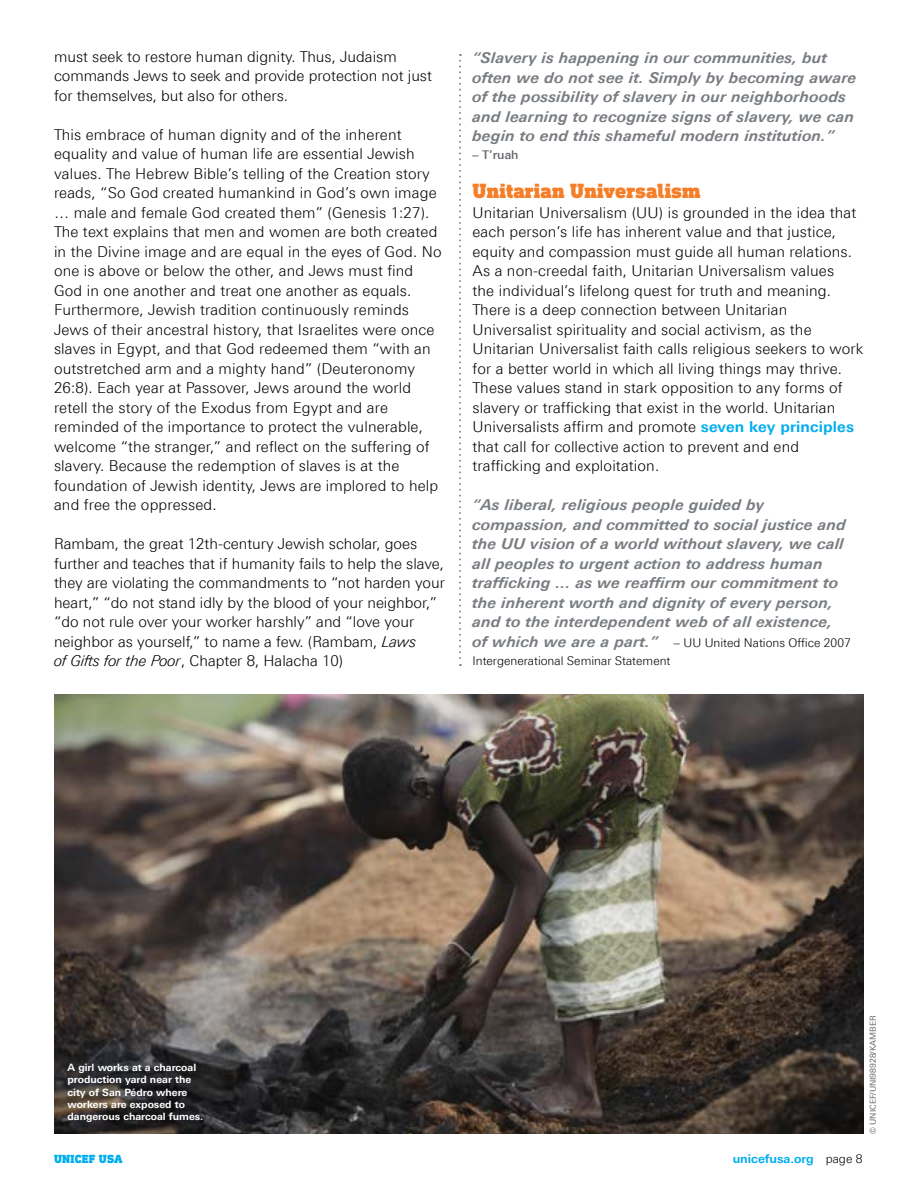
<style>
.page{position:relative;width:918px;height:1188px;background:#fff}
.page>*{position:absolute;margin:0;border:0;box-sizing:border-box;transform-origin:0 0}
.t1{font:900 21px "DIN Next Slab Pro";letter-spacing:.01em;color:#f57e29}
.t2{font:300 15px/19.5px "Linotype Univers 330";letter-spacing:.01em;color:#000}
.t3{font:15px/19.5px "Linotype Univers 631 Bold It";letter-spacing:.01em;color:#797d82}
.t4{font:300 12px/18px "Linotype Univers 330";color:#000}
.t5{font:700 12px "Linotype Univers 630";color:#00aeef}
.t6{font:900 12px "DIN Next Slab Pro";letter-spacing:.02em;color:#00aeef}
.t7{font:500 12px "Linotype Univers 530";color:#5f636a}
.t8{font:700 10.2px/12.3px "Linotype Univers 630";color:#fff}
.t9{font:8.25px "Linotype Univers 430";color:#5f636a}
.s1{font-family:"Linotype Univers 331 Light It";font-weight:400}
.s2{font-family:"Linotype Univers 630";font-weight:700;color:#00aeef}
.s3{font-family:"Linotype Univers 631 Bold It";font-weight:400;font-size:15px;color:#797d82}
.s4{font-family:"Linotype Univers 530";font-weight:500;color:#5f636a}
.s5{font-family:"Linotype Univers 330";font-weight:300;color:#000}
</style>
<div class="page">
<img style="left:54px;top:694px;width:810px;height:440px">
<svg style="left:459px;top:54px;width:2px;height:612px"></svg>
<p class="t2" style="left:54px;top:46px;width:380px">must seek to restore human dignity. Thus, Judaism commands Jews to seek and provide protection not just for themselves, but also for others.</p>
<p class="t2" style="left:54px;top:124px;width:389px">This embrace of human dignity and of the inherent equality and value of human life are essential Jewish values. The Hebrew Bible’s telling of the Creation story reads, “So God created humankind in God’s own image … male and female God created them” (Genesis 1:27).<br>The text explains that men and women are both created in the Divine image and are equal in the eyes of God. No one is above or below the other, and Jews must find God in one another and treat one another as equals.<br>Furthermore, Jewish tradition continuously reminds Jews of their ancestral history, that Israelites were once slaves in Egypt, and that God redeemed them “with an outstretched arm and a mighty hand” (Deuteronomy 26:8). Each year at Passover, Jews around the world retell the story of the Exodus from Egypt and are reminded of the importance to protect the vulnerable, welcome “the stranger,” and reflect on the suffering of slavery. Because the redemption of slaves is at the foundation of Jewish identity, Jews are implored to help and free the oppressed.</p>
<p class="t2" style="left:54px;top:534px;width:392px">Rambam, the great 12th-century Jewish scholar, goes further and teaches that if humanity fails to help the slave, they are violating the commandments to “not harden your heart,” “do not stand idly by the blood of your neighbor,” “do not rule over your worker harshly” and “love your neighbor as yourself,” to name a few. (Rambam, <span class="s1">Laws<br>of Gifts for the Poor</span>, Chapter 8, Halacha 10)</p>
<p class="t3" style="left:472px;top:48px;width:386px">“Slavery is happening in our communities, but often we do not see it. Simply by becoming aware of the possibility of slavery in our neighborhoods and learning to recognize signs of slavery, we can begin to end this shameful modern institution.”</p>
<p class="t7" style="left:472px;top:148px;width:48px">– T’ruah</p>
<h1 class="t1" style="left:472px;top:179px;width:229px">Unitarian Universalism</h1>
<p class="t2" style="left:472px;top:203px;width:392px">Unitarian Universalism (UU) is grounded in the idea that each person’s life has inherent value and that justice, equity and compassion must guide all human relations.<br>As a non-creedal faith, Unitarian Universalism values<br>the individual’s lifelong quest for truth and meaning.<br>There is a deep connection between Unitarian Universalist spirituality and social activism, as the Unitarian Universalist faith calls religious seekers to work for a better world in which all living things may thrive.<br>These values stand in stark opposition to any forms of slavery or trafficking that exist in the world. Unitarian Universalists affirm and promote <span class="s2">seven key principles </span>that call for collective action to prevent and end trafficking and exploitation.</p>
<p class="t3" style="left:472px;top:495px;width:375px">“As liberal, religious people guided by compassion, and committed to social justice and the UU vision of a world without slavery, we call all peoples to urgent action to address human trafficking … as we reaffirm our commitment to the inherent worth and dignity of every person, and to the interdependent web of all existence,</p>
<p class="t4" style="left:472px;top:633px;width:380px"><span class="s3">of which we are a part.”</span> <span class="s4">–</span> UU United Nations Office 2007<br>Intergenerational Seminar Statement</p>
<p class="t8" style="left:68px;top:1061px;width:138px">A girl works at a charcoal production yard near the city of San Pédro where workers are exposed to dangerous charcoal fumes.</p>
<p class="t9" style="left:868px;top:1134px;width:120px;rotate:-90deg">© UNICEF/UNI98928/KAMBER</p>
<p class="t6" style="left:54px;top:1151px;width:70px">UNICEF USA</p>
<p class="t5" style="left:733px;top:1151px;width:131px">unicefusa.org <span class="s5">page 8</span></p>
</div>
